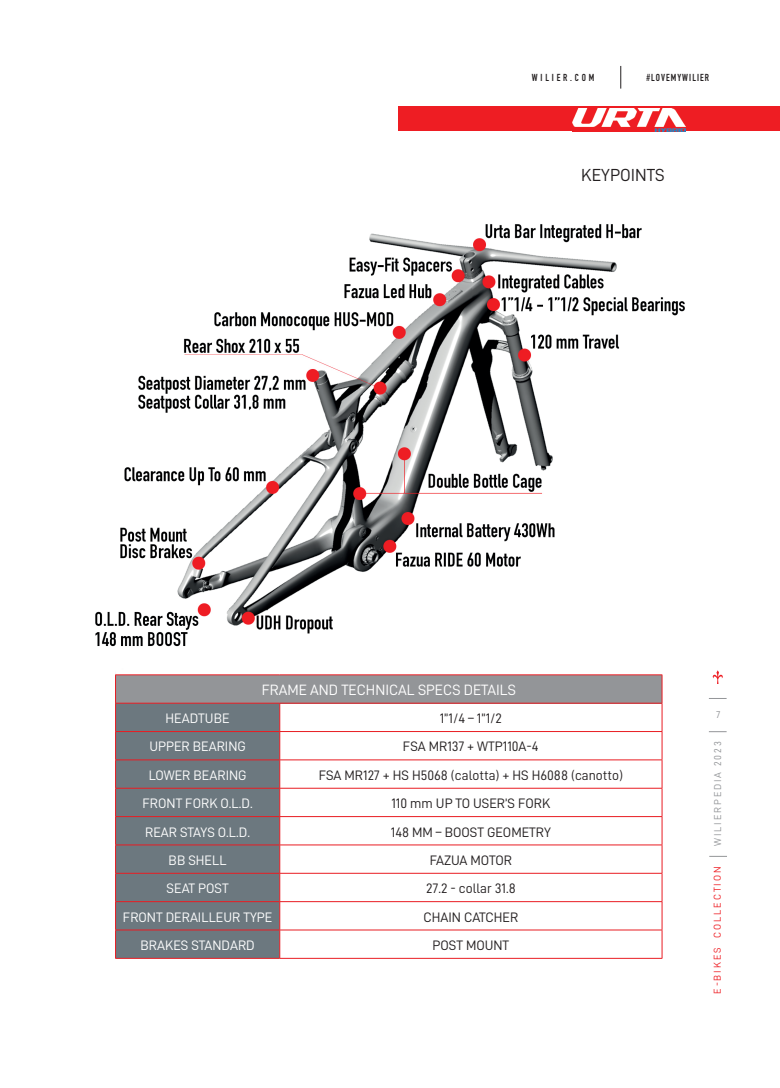
<style>
.page{position:relative;width:780px;height:1088px;background:#fff}
.page>*{position:absolute;margin:0;border:0;box-sizing:border-box;transform-origin:0 0}
.t1{font:17.5px "D DIN";color:#231f20}
.t2{font:15px "D DIN";color:#fff}
.t3{font:13.75px "D DIN";color:#231f20}
.t4{font:13.75px "D DIN";color:#fff}
.t5{font:10px "D DIN";letter-spacing:.19em;color:#ee1d23}
.t6{font:10px "D DIN";letter-spacing:.19em;color:#939598}
.t7{font:10px "DIN Engschrift Std";letter-spacing:.105em;color:#231f20}
.t8{font:10px "DIN Engschrift Std";letter-spacing:.285em;color:#231f20}
</style>
<div class="page">
<img style="left:95px;top:224px;width:590px;height:423px">
<div style="left:115px;top:675px;width:547px;height:28px;background:#939598"></div>
<div style="left:116px;top:704px;width:163px;height:254px;background:#6c787f"></div>
<hr style="left:115px;top:674px;width:165px;height:1px;background:#e91c22">
<hr style="left:280px;top:674px;width:382px;height:1px;background:#e91c22">
<hr style="left:115px;top:703px;width:165px;height:1px;background:#e91c22">
<hr style="left:280px;top:703px;width:382px;height:1px;background:#e91c22">
<hr style="left:115px;top:731px;width:165px;height:1px;background:#e91c22">
<hr style="left:280px;top:731px;width:382px;height:1px;background:#e91c22">
<hr style="left:115px;top:759px;width:165px;height:1px;background:#e91c22">
<hr style="left:280px;top:759px;width:382px;height:1px;background:#e91c22">
<hr style="left:115px;top:788px;width:165px;height:1px;background:#e91c22">
<hr style="left:280px;top:788px;width:382px;height:1px;background:#e91c22">
<hr style="left:115px;top:816px;width:165px;height:1px;background:#e91c22">
<hr style="left:280px;top:816px;width:382px;height:1px;background:#e91c22">
<hr style="left:115px;top:844px;width:165px;height:1px;background:#e91c22">
<hr style="left:280px;top:844px;width:382px;height:1px;background:#e91c22">
<hr style="left:115px;top:873px;width:165px;height:1px;background:#e91c22">
<hr style="left:280px;top:873px;width:382px;height:1px;background:#e91c22">
<hr style="left:115px;top:901px;width:165px;height:1px;background:#e91c22">
<hr style="left:280px;top:901px;width:382px;height:1px;background:#e91c22">
<hr style="left:115px;top:930px;width:165px;height:1px;background:#e91c22">
<svg style="left:115px;top:675px;width:1px;height:283px"></svg>
<hr style="left:280px;top:930px;width:382px;height:1px;background:#e91c22">
<svg style="left:279px;top:703px;width:1px;height:255px"></svg>
<svg style="left:661px;top:675px;width:1px;height:283px"></svg>
<hr style="left:115px;top:958px;width:165px;height:1px;background:#e91c22">
<hr style="left:280px;top:958px;width:382px;height:1px;background:#e91c22">
<div style="left:399px;top:106px;width:381px;height:25px;background:#ee1d23"></div>
<svg style="left:709px;top:856px;width:18px;height:1px"></svg>
<svg style="left:709px;top:731px;width:17px;height:1px"></svg>
<svg style="left:708px;top:698px;width:18px;height:1px"></svg>
<svg style="left:712px;top:670px;width:11px;height:14px"></svg>
<svg style="left:620px;top:66px;width:1px;height:23px"></svg>
<img style="left:572px;top:131px;width:113px;height:1px">
<img style="left:572px;top:108px;width:113px;height:23px">
<p class="t8" style="left:531px;top:71px;width:64px">WILIER.COM</p>
<p class="t7" style="left:646px;top:71px;width:64px">#LOVEMYWILIER</p>
<p class="t1" style="left:581px;top:166px;width:85px">KEYPOINTS</p>
<p class="t2" style="left:262px;top:682px;width:256px">FRAME AND TECHNICAL SPECS DETAILS</p>
<p class="t4" style="left:166px;top:711px;width:65px">HEADTUBE</p>
<p class="t3" style="left:439px;top:711px;width:64px">1”1/4 – 1”1/2</p>
<p class="t4" style="left:149px;top:739px;width:98px">UPPER BEARING</p>
<p class="t3" style="left:403px;top:739px;width:137px">FSA MR137 + WTP110A-4</p>
<p class="t4" style="left:149px;top:767px;width:99px">LOWER BEARING</p>
<p class="t3" style="left:318px;top:767px;width:306px">FSA MR127 + HS H5068 (calotta) + HS H6088 (canotto)</p>
<p class="t4" style="left:142px;top:796px;width:112px">FRONT FORK O.L.D.</p>
<p class="t3" style="left:391px;top:796px;width:160px">110 mm UP TO USER’S FORK</p>
<p class="t4" style="left:145px;top:824px;width:106px">REAR STAYS O.L.D.</p>
<p class="t3" style="left:391px;top:824px;width:162px">148 MM – BOOST GEOMETRY</p>
<p class="t4" style="left:168px;top:852px;width:60px">BB SHELL</p>
<p class="t3" style="left:429px;top:852px;width:84px">FAZUA MOTOR</p>
<p class="t4" style="left:167px;top:881px;width:63px">SEAT POST</p>
<p class="t3" style="left:426px;top:881px;width:91px">27.2 - collar 31.8</p>
<p class="t4" style="left:123px;top:909px;width:151px">FRONT DERAILLEUR TYPE</p>
<p class="t3" style="left:423px;top:909px;width:96px">CHAIN CATCHER</p>
<p class="t4" style="left:140px;top:938px;width:116px">BRAKES STANDARD</p>
<p class="t3" style="left:432px;top:938px;width:78px">POST MOUNT</p>
<p class="t6" style="left:716px;top:709px;width:6px">7</p>
<p class="t6" style="left:712px;top:846px;width:106px;rotate:-90deg">WILIERPEDIA 2023</p>
<p class="t5" style="left:711px;top:994px;width:128px;rotate:-90deg">E-BIKES COLLECTION</p>
</div>
